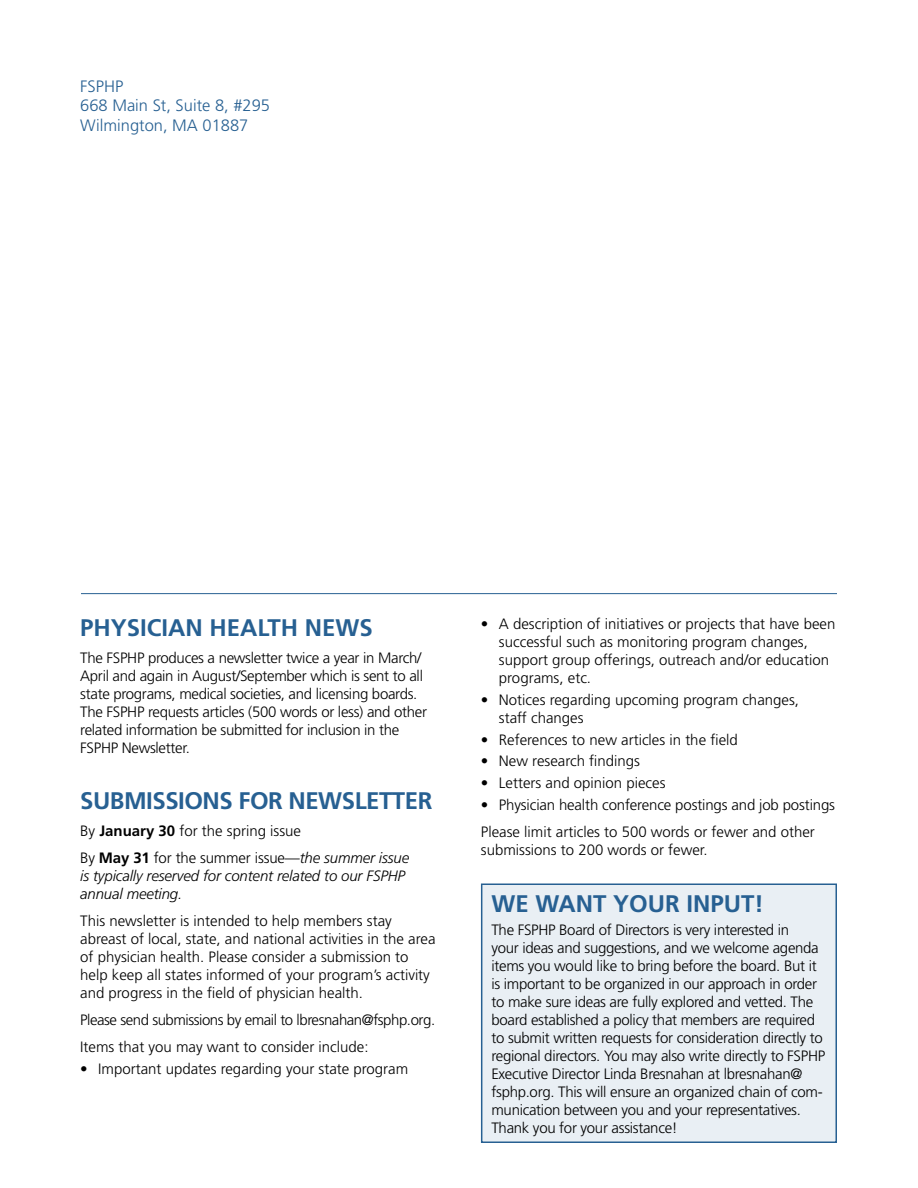
<style>
.page{position:relative;width:918px;height:1188px;background:#fff}
.page>*{position:absolute;margin:0;border:0;box-sizing:border-box;transform-origin:0 0}
.t1{font:700 24px "Frutiger LT Std";color:#276092}
.t2{font:700 24px "Frutiger LT Std";letter-spacing:-.02em;color:#276092}
.t3{font:300 16.5px/19.5px "Frutiger LT Std";color:#276092}
.t4{font:300 15px/18px "Frutiger LT Std";letter-spacing:-.02em;color:#000}
.t5{font:300 15px/18px "Frutiger LT Std";color:#000}
.t6{font:italic 300 15px/18px "Frutiger LT Std";letter-spacing:-.01em;color:#000}
.s1{font-weight:700}
.s2{font-style:italic}
</style>
<div class="page">
<div style="left:482px;top:884px;width:354px;height:258px;background:#e9eff4"></div>
<div style="left:481px;top:884px;width:356px;height:259px;border:2px solid #276092"></div>
<hr style="left:81px;top:593px;width:756px;height:1px;background:#276092">
<p class="t3" style="left:80px;top:77px;width:191px">FSPHP<br>668 Main St, Suite 8, #295<br>Wilmington, MA 01887</p>
<h1 class="t1" style="left:80px;top:614px;width:294px">PHYSICIAN HEALTH NEWS</h1>
<p class="t4" style="left:80px;top:649px;width:348px">The FSPHP produces a newsletter twice a year in March/ April and again in August/September which is sent to all state programs, medical societies, and licensing boards.<br>The FSPHP requests articles (500 words or less) and other related information be submitted for inclusion in the FSPHP Newsletter.</p>
<h1 class="t2" style="left:80px;top:786px;width:354px">SUBMISSIONS FOR NEWSLETTER</h1>
<p class="t4" style="left:80px;top:817px;width:330px;line-height:27px">By <span class="s1">January 30</span> for the spring issue<br>By <span class="s1">May 31</span> for the summer issue—<span class="s2">the summer issue</span></p>
<p class="t6" style="left:80px;top:867px;width:326px">is typically reserved for content related to our FSPHP annual meeting.</p>
<p class="t5" style="left:80px;top:912px;width:357px">This newsletter is intended to help members stay abreast of local, state, and national activities in the area of physician health. Please consider a submission to help keep all states informed of your program’s activity and progress in the field of physician health.</p>
<p class="t4" style="left:80px;top:1006px;width:356px;line-height:27px">Please send submissions by email to lbresnahan@fsphp.org.<br>Items that you may want to consider include:</p>
<p class="t5" style="left:80px;top:1060px;width:330px">• Important updates regarding your state program</p>
<p class="t5" style="left:499px;top:615px;width:338px;text-indent:-18px">• A description of initiatives or projects that have been successful such as monitoring program changes, support group offerings, outreach and/or education programs, etc.</p>
<p class="t5" style="left:499px;top:691px;width:302px;text-indent:-18px">• Notices regarding upcoming program changes, staff changes</p>
<p class="t5" style="left:481px;top:731px;width:258px">• References to new articles in the field</p>
<p class="t5" style="left:481px;top:753px;width:161px">• New research findings</p>
<p class="t5" style="left:481px;top:774px;width:186px">• Letters and opinion pieces</p>
<p class="t4" style="left:481px;top:792px;width:356px;line-height:27px">• Physician health conference postings and job postings<br>Please limit articles to 500 words or fewer and other</p>
<p class="t5" style="left:481px;top:841px;width:228px">submissions to 200 words or fewer.</p>
<h1 class="t1" style="left:491px;top:890px;width:274px">WE WANT YOUR INPUT!</h1>
<p class="t4" style="left:491px;top:921px;width:335px">The FSPHP Board of Directors is very interested in<br>your ideas and suggestions, and we welcome agenda items you would like to bring before the board. But it is important to be organized in our approach in order to make sure ideas are fully explored and vetted. The board established a policy that members are required to submit written requests for consideration directly to regional directors. You may also write directly to FSPHP Executive Director Linda Bresnahan at lbresnahan@ fsphp.org. This will ensure an organized chain of com&shy;munication between you and your representatives.<br>Thank you for your assistance!</p>
</div>
